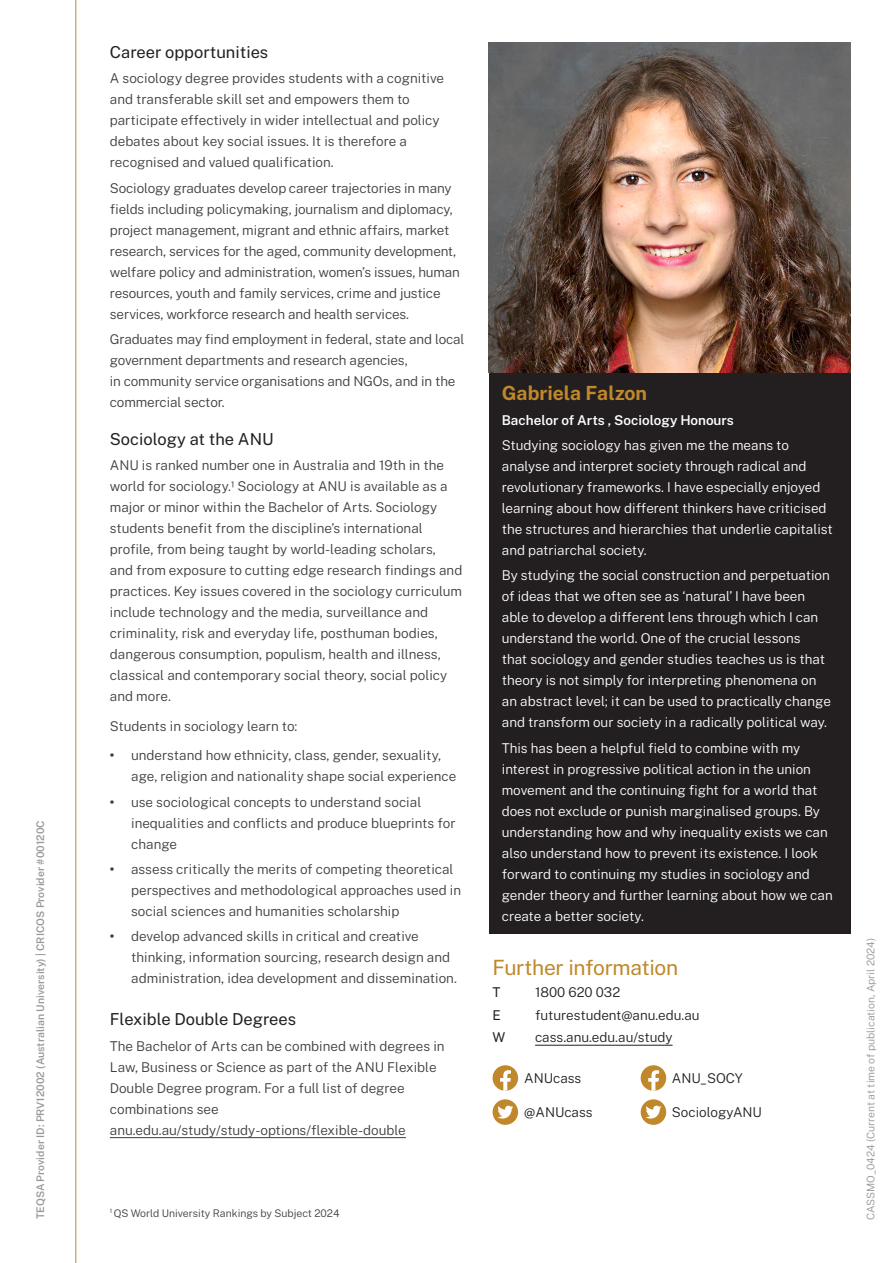
<style>
.page{position:relative;width:893px;height:1263px;background:#fff}
.page>*{position:absolute;margin:0;border:0;box-sizing:border-box;transform-origin:0 0}
.More_information{font:21px "Public Sans";letter-spacing:-.015em;color:#c0882b}
._11_14_Regular__Area__WHITE{font:700 19.5px "Public Sans";color:#c0882b}
._11_14_Regular__Area__BLACK__subheading{font:16.5px "Public Sans";color:#231f20}
.Bodycopy_9_14{font:300 13.5px/21px "Public Sans";color:#3e3e3f}
.Bodycopy_9_14_tighter{font:300 13.5px/21px "Public Sans";color:#fff}
.Bodycopy_9_14_tighter-2{font:300 13.5px/21px "Public Sans";letter-spacing:-.01em;color:#3e3e3f}
.Socials_listing{font:300 13.5px "Public Sans";color:#231f20}
.Bodycopy_9_14_tighter-3{font:600 13.5px "Public Sans";color:#fff}
.t1{font:13.5px "Public Sans";color:#231f20}
.t2{font:600 10.5px "Public Sans";color:#6c6d70}
.CRICOS{font:300 10.5px "Public Sans";color:#939598}
.footnote{font:300 10.5px "Public Sans";color:#3e3e3f}
.s1{font-weight:700}
</style>
<div class="page">
<hr style="left:75px;top:0;width:1px;height:1263px;background:#c0882b">
<hr style="left:110px;top:1137px;width:296px;height:1px;background:#3e3e3f">
<hr style="left:535px;top:1045px;width:138px;height:1px;background:#231f20">
<svg style="left:493px;top:1065px;width:25px;height:26px"></svg>
<svg style="left:641px;top:1065px;width:25px;height:26px"></svg>
<svg style="left:493px;top:1099px;width:25px;height:26px"></svg>
<svg style="left:641px;top:1099px;width:25px;height:26px"></svg>
<div style="left:489px;top:59px;width:361px;height:874px;background:#231f20"></div>
<img style="left:489px;top:42px;width:361px;height:331px">
<p class="t2" style="left:33px;top:1219px;width:400px;rotate:-90deg">TEQSA Provider ID: PRV12002 (Australian University) | CRICOS Provider #00120C</p>
<p class="_11_14_Regular__Area__BLACK__subheading" style="left:110px;top:40px;width:160px">Career opportunities</p>
<p class="Bodycopy_9_14_tighter-2" style="left:110px;top:67px;width:336px">A sociology degree provides students with a cognitive and transferable skill set and empowers them to participate effectively in wider intellectual and policy debates about key social issues. It is therefore a recognised and valued qualification.</p>
<p class="Bodycopy_9_14_tighter-2" style="left:110px;top:176px;width:352px">Sociology graduates develop career trajectories in many fields including policymaking, journalism and diplomacy, project management, migrant and ethnic affairs, market research, services for the aged, community development, welfare policy and administration, women’s issues, human resources, youth and family services, crime and justice services, workforce research and health services.</p>
<p class="Bodycopy_9_14_tighter-2" style="left:110px;top:328px;width:356px">Graduates may find employment in federal, state and local government departments and research agencies,<br>in community service organisations and NGOs, and in the commercial sector.</p>
<p class="_11_14_Regular__Area__BLACK__subheading" style="left:110px;top:427px;width:165px">Sociology at the ANU</p>
<p class="Bodycopy_9_14" style="left:110px;top:454px;width:354px">ANU is ranked number one in Australia and 19th in the world for sociology.1 Sociology at ANU is available as a major or minor within the Bachelor of Arts. Sociology students benefit from the discipline’s international profile, from being taught by world-leading scholars, and from exposure to cutting edge research findings and practices. Key issues covered in the sociology curriculum include technology and the media, surveillance and criminality, risk and everyday life, posthuman bodies, dangerous consumption, populism, health and illness, classical and contemporary social theory, social policy and more.</p>
<p class="Bodycopy_9_14" style="left:110px;top:714px;width:189px">Students in sociology learn to:</p>
<p class="Bodycopy_9_14" style="left:131px;top:744px;width:327px;text-indent:-21px"><span class="s1">•</span> understand how ethnicity, class, gender, sexuality, age, religion and nationality shape social experience</p>
<p class="Bodycopy_9_14" style="left:131px;top:790px;width:326px;text-indent:-21px"><span class="s1">•</span> use sociological concepts to understand social inequalities and conflicts and produce blueprints for change</p>
<p class="Bodycopy_9_14" style="left:131px;top:858px;width:332px;text-indent:-21px"><span class="s1">•</span> assess critically the merits of competing theoretical perspectives and methodological approaches used in social sciences and humanities scholarship</p>
<p class="Bodycopy_9_14" style="left:131px;top:925px;width:327px;text-indent:-21px"><span class="s1">•</span> develop advanced skills in critical and creative thinking, information sourcing, research design and administration, idea development and dissemination.</p>
<p class="_11_14_Regular__Area__BLACK__subheading" style="left:110px;top:1007px;width:188px">Flexible Double Degrees</p>
<p class="Bodycopy_9_14_tighter-2" style="left:110px;top:1034px;width:336px">The Bachelor of Arts can be combined with degrees in Law, Business or Science as part of the ANU Flexible Double Degree program. For a full list of degree combinations see anu.edu.au/study/study-options/flexible-double</p>
<p class="footnote" style="left:110px;top:1205px;width:231px"><sup>1</sup> QS World University Rankings by Subject 2024</p>
<p class="_11_14_Regular__Area__WHITE" style="left:502px;top:378px;width:147px">Gabriela Falzon</p>
<p class="Bodycopy_9_14_tighter-3" style="left:502px;top:410px;width:234px">Bachelor of Arts , Sociology Honours</p>
<p class="Bodycopy_9_14_tighter" style="left:502px;top:434px;width:333px">Studying sociology has given me the means to analyse and interpret society through radical and revolutionary frameworks. I have especially enjoyed learning about how different thinkers have criticised the structures and hierarchies that underlie capitalist and patriarchal society.</p>
<p class="Bodycopy_9_14_tighter" style="left:502px;top:564px;width:331px">By studying the social construction and perpetuation of ideas that we often see as ‘natural’ I have been able to develop a different lens through which I can understand the world. One of the crucial lessons<br>that sociology and gender studies teaches us is that theory is not simply for interpreting phenomena on an abstract level; it can be used to practically change and transform our society in a radically political way.</p>
<p class="Bodycopy_9_14_tighter" style="left:502px;top:736px;width:333px">This has been a helpful field to combine with my interest in progressive political action in the union movement and the continuing fight for a world that does not exclude or punish marginalised groups. By understanding how and why inequality exists we can also understand how to prevent its existence. I look forward to continuing my studies in sociology and gender theory and further learning about how we can create a better society.</p>
<p class="More_information" style="left:493px;top:952px;width:187px">Further information</p>
<p class="t1" style="left:493px;top:982px;width:10px">T</p>
<p class="Socials_listing" style="left:535px;top:982px;width:87px">1800 620 032</p>
<p class="t1" style="left:493px;top:1005px;width:10px">E</p>
<p class="Socials_listing" style="left:535px;top:1005px;width:166px">futurestudent@anu.edu.au</p>
<p class="t1" style="left:493px;top:1027px;width:14px">W</p>
<p class="Socials_listing" style="left:535px;top:1027px;width:139px">cass.anu.edu.au/study</p>
<p class="Socials_listing" style="left:524px;top:1068px;width:59px">ANUcass</p>
<p class="Socials_listing" style="left:672px;top:1068px;width:72px">ANU_SOCY</p>
<p class="Socials_listing" style="left:524px;top:1103px;width:70px">@ANUcass</p>
<p class="Socials_listing" style="left:672px;top:1103px;width:92px">SociologyANU</p>
<p class="CRICOS" style="left:863px;top:1220px;width:284px;rotate:-90deg">CASSMO_0424 (Current at time of publication, April 2024)</p>
</div>
